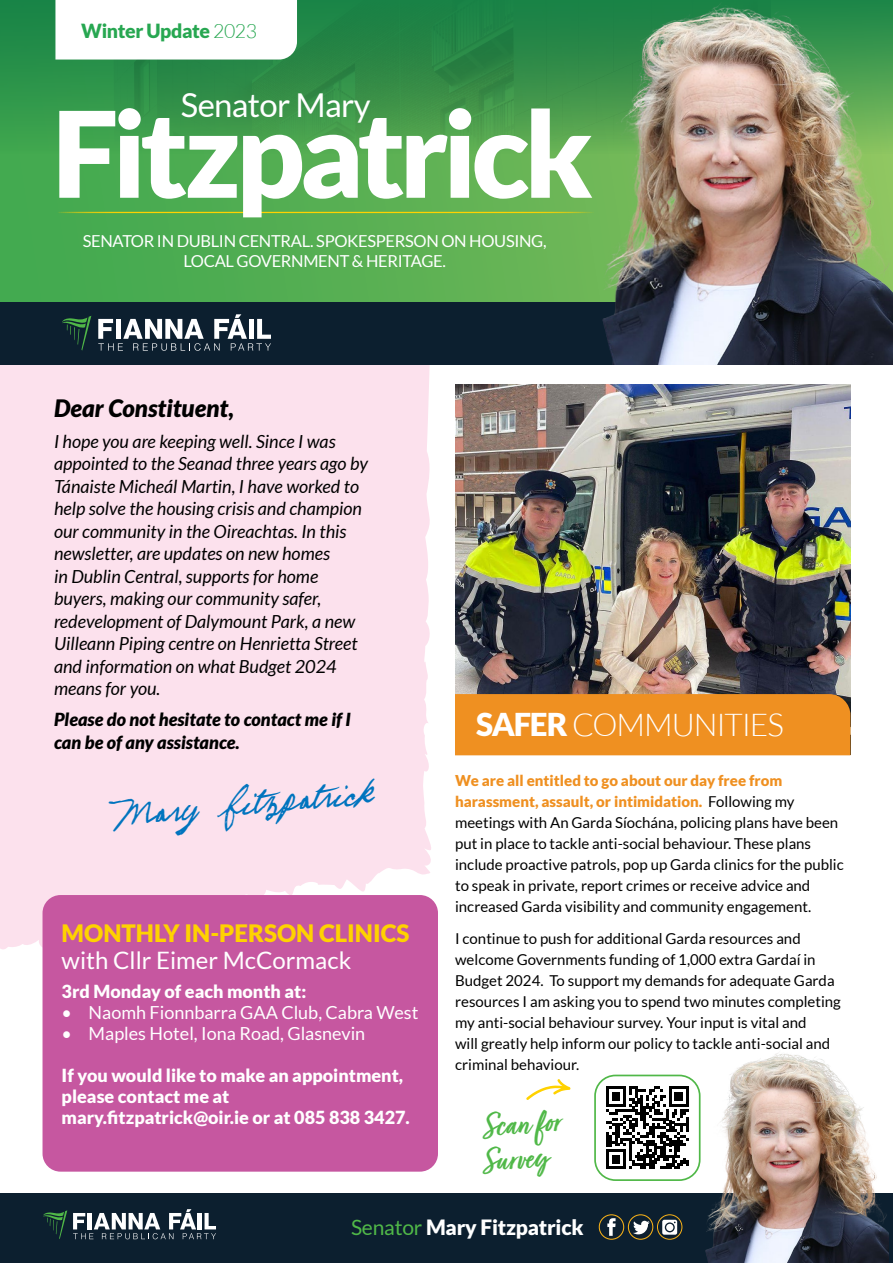
<style>
.page{position:relative;width:893px;height:1263px;background:#fff}
.page>*{position:absolute;margin:0;border:0;box-sizing:border-box;transform-origin:0 0}
.t1{font:900 119.25px "Lato";letter-spacing:-.045em;color:#fff}
.t2{font:italic 38.1px "Premium Ultra 3";color:#0074be}
.t3{font:35.1px/34.5px "Turbinado Bold Pro";color:#50b848}
.t4{font:32.85px "Lato";letter-spacing:-.02em;color:#fff}
.t5{font:300 31.5px "Lato";letter-spacing:-.035em;color:#fff}
.t6{font:900 24px "Lato";color:#ffd200}
.t7{font:24px "Lato";color:#fff}
.t8{font:italic 900 24px "Lato";color:#000}
.t9{font:900 21px "Lato";letter-spacing:-.01em;color:#fff}
.t10{font:900 19.5px "Lato";letter-spacing:-.02em;color:#27a751}
.t11{font:italic 18px/22.5px "Lato";color:#000}
.t12{font:900 18px/21px "Lato";color:#fff}
.t13{font:18px "Lato";color:#fff}
.t14{font:italic 900 18px/22.5px "Lato";color:#000}
.t15{font:16.5px/19.8px "Lato";letter-spacing:-.02em;color:#fff;text-align:center}
.t16{font:15px/21px "Lato";color:#000}
.s1{font-weight:300}
.s2{font-weight:900}
.s3{font-weight:900;color:#ef9021}
.s4{font-weight:400;color:#50b848}
</style>
<div class="page">
<img style="left:0;top:154px;width:554px;height:148px">
<svg style="left:0;top:0;width:554px;height:154px;background:#349249"></svg>
<svg style="left:55px;top:0;width:242px;height:60px"></svg>
<hr style="left:58px;top:212px;width:536px;height:1px;background:#ffd200">
<div style="left:0;top:364px;width:439px;height:610px;background:#fce1ed"></div>
<img style="left:455px;top:384px;width:395px;height:310px">
<div style="left:455px;top:694px;width:395px;height:61px;background:#ef9021"></div>
<div style="left:0;top:302px;width:893px;height:62px;background:#0c1f2f"></div>
<img style="left:554px;top:0;width:339px;height:364px">
<div style="left:43px;top:895px;width:395px;height:277px;background:#c657a0;border-radius:18px"></div>
<svg style="left:606px;top:1086px;width:68px;height:83px"></svg>
<div style="left:594px;top:1074px;width:106px;height:107px;border:2px solid #50b848;border-radius:20px"></div>
<div style="left:0;top:1194px;width:893px;height:69px;background:#0c1f2f"></div>
<svg style="left:43px;top:1210px;width:24px;height:29px"></svg>
<svg style="left:73px;top:1209px;width:143px;height:30px"></svg>
<svg style="left:62px;top:316px;width:29px;height:35px"></svg>
<svg style="left:98px;top:314px;width:173px;height:37px"></svg>
<svg style="left:599px;top:1214px;width:54px;height:26px"></svg>
<div style="left:657px;top:1214px;width:25px;height:26px;border:1px solid #f9b218;border-radius:50%"></div>
<svg style="left:662px;top:1220px;width:12px;height:15px"></svg>
<img style="left:674px;top:1053px;width:214px;height:210px">
<h3 class="t10" style="left:81px;top:20px;width:178px">Winter Update <span class="s1">2023</span></h3>
<h3 class="t4" style="left:181px;top:87px;width:191px">Senator Mary</h3>
<h1 class="t1" style="left:52px;top:84px;width:542px">Fitzpatrick</h1>
<p class="t15" style="left:83px;top:231px;width:465px">SENATOR IN DUBLIN CENTRAL. SPOKESPERSON ON HOUSING,<br>LOCAL GOVERNMENT &amp; HERITAGE.</p>
<h3 class="t8" style="left:54px;top:394px;width:182px">Dear Constituent,</h3>
<p class="t11" style="left:54px;top:430px;width:316px">I hope you are keeping well. Since I was appointed to the Seanad three years ago by Tánaiste Micheál Martin, I have worked to help solve the housing crisis and champion our community in the Oireachtas. In this newsletter, are updates on new homes<br>in Dublin Central, supports for home buyers, making our community safer, redevelopment of Dalymount Park, a new Uilleann Piping centre on Henrietta Street and information on what Budget 2024 means for you.</p>
<p class="t14" style="left:54px;top:708px;width:298px">Please do not hesitate to contact me if I can be of any assistance.</p>
<h2 class="t2" style="left:101px;top:792px;width:271px;rotate:-5deg">Mary Fitzpatrick</h2>
<h3 class="t6" style="left:62px;top:919px;width:349px">MONTHLY IN-PERSON CLINICS</h3>
<h3 class="t7" style="left:62px;top:946px;width:291px">with Cllr Eimer McCormack</h3>
<p class="t12" style="left:62px;top:981px;width:246px">3rd Monday of each month at:</p>
<p class="t13" style="left:62px;top:1002px;width:358px">• Naomh Fionnbarra GAA Club, Cabra West</p>
<p class="t13" style="left:62px;top:1023px;width:305px">• Maples Hotel, Iona Road, Glasnevin</p>
<p class="t12" style="left:62px;top:1065px;width:350px">If you would like to make an appointment, please contact me at mary.fitzpatrick@oir.ie or at 085 838 3427.</p>
<h3 class="t5" style="left:476px;top:708px;width:309px"><span class="s2">SAFER</span> COMMUNITIES</h3>
<p class="t16" style="left:455px;top:770px;width:390px"><span class="s3">We are all entitled to go about our day free from harassment, assault, or intimidation.</span> Following my meetings with An Garda Síochána, policing plans have been put in place to tackle anti-social behaviour. These plans include proactive patrols, pop up Garda clinics for the public to speak in private, report crimes or receive advice and increased Garda visibility and community engagement.</p>
<p class="t16" style="left:455px;top:927px;width:387px">I continue to push for additional Garda resources and welcome Governments funding of 1,000 extra Gardaí in Budget 2024. To support my demands for adequate Garda resources I am asking you to spend two minutes completing my anti-social behaviour survey. Your input is vital and<br>will greatly help inform our policy to tackle anti-social and criminal behaviour.</p>
<h3 class="t3" style="left:479px;top:1113px;width:83px;rotate:-4deg">Scan for<br>Survey</h3>
<h3 class="t9" style="left:351px;top:1215px;width:234px"><span class="s4">Senator</span> Mary Fitzpatrick</h3>
</div>
